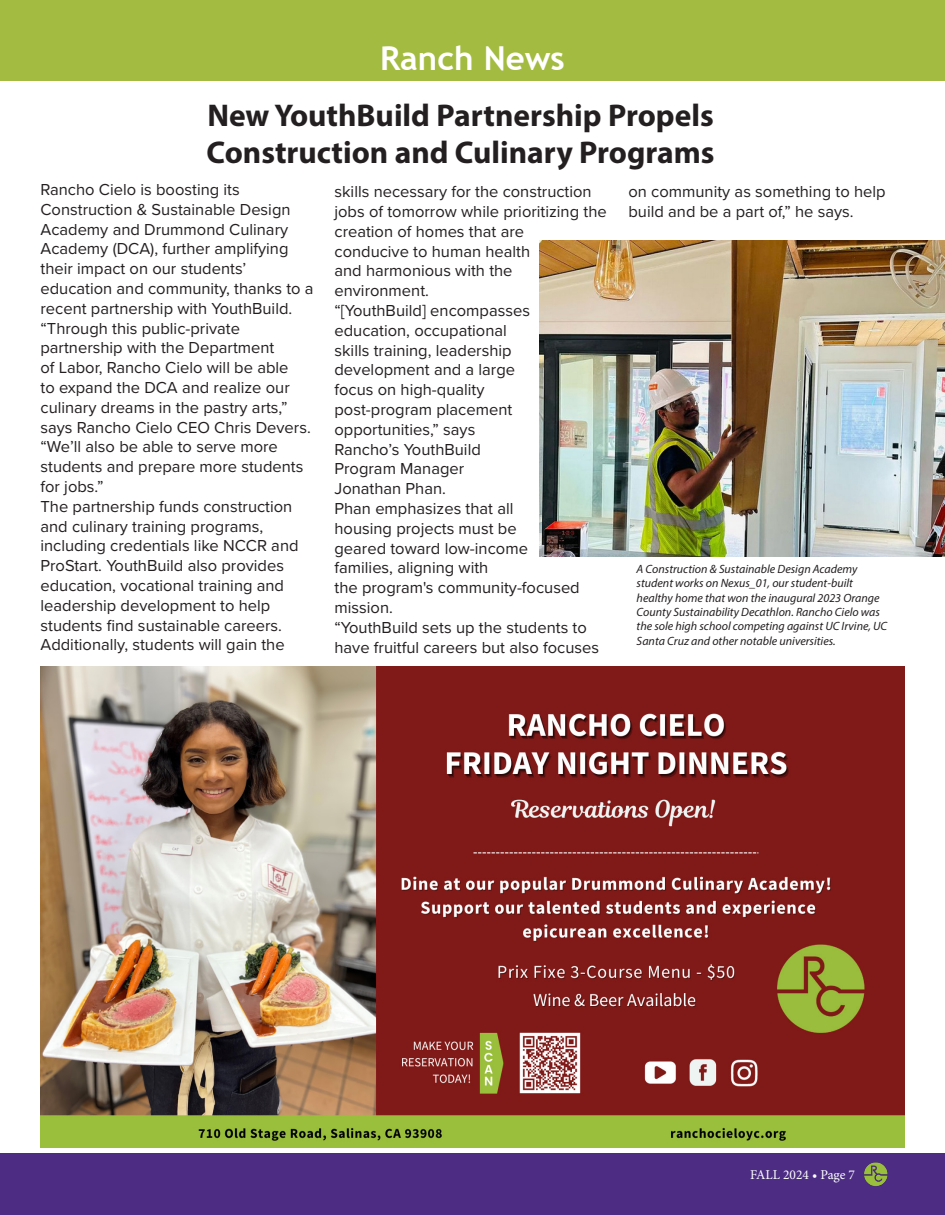
<style>
.page{position:relative;width:945px;height:1215px;background:#fff}
.page>*{position:absolute;margin:0;border:0;box-sizing:border-box;transform-origin:0 0}
.t1{font:700 33px "Trebuchet MS";color:#fff}
.t2{font:700 31.5px "Myriad Pro";color:#231f20}
.t3{font:16.5px/19.8px "Proxima Nova";color:#231f20}
.t4{font:13.5px "Minion Pro";color:#fff}
.t5{font:italic 12px/14.4px "Myriad Pro";color:#231f20}
</style>
<div class="page">
<div style="left:0;top:0;width:945px;height:81px;background:#a3bb40"></div>
<div style="left:0;top:1154px;width:945px;height:61px;background:#4d2d83"></div>
<img style="left:864px;top:1162px;width:24px;height:25px">
<img style="left:41px;top:667px;width:863px;height:481px">
<img style="left:539px;top:240px;width:406px;height:317px">
<p class="t1" style="left:380px;top:38px;width:186px">Ranch News</p>
<p class="t2" style="left:207px;top:95px;width:508px">New YouthBuild Partnership Propels</p>
<p class="t2" style="left:207px;top:132px;width:510px">Construction and Culinary Programs</p>
<p class="t3" style="left:40px;top:179px;width:275px">Rancho Cielo is boosting its Construction &amp; Sustainable Design Academy and Drummond Culinary Academy (DCA), further amplifying their impact on our students’ education and community, thanks to a recent partnership with YouthBuild.</p>
<p class="t3" style="left:40px;top:317px;width:272px">“Through this public-private partnership with the Department<br>of Labor, Rancho Cielo will be able<br>to expand the DCA and realize our culinary dreams in the pastry arts,” says Rancho Cielo CEO Chris Devers. “We’ll also be able to serve more students and prepare more students for jobs.”</p>
<p class="t3" style="left:40px;top:496px;width:260px">The partnership funds construction and culinary training programs, including credentials like NCCR and ProStart. YouthBuild also provides education, vocational training and leadership development to help students find sustainable careers.</p>
<p class="t3" style="left:40px;top:634px;width:246px">Additionally, students will gain the</p>
<p class="t3" style="left:334px;top:181px;width:274px">skills necessary for the construction jobs of tomorrow while prioritizing the creation of homes that are<br>conducive to human health<br>and harmonious with the environment.</p>
<p class="t3" style="left:334px;top:300px;width:197px">“[YouthBuild] encompasses education, occupational skills training, leadership development and a large focus on high-quality post-program placement opportunities,” says<br>Rancho’s YouthBuild<br>Program Manager<br>Jonathan Phan.</p>
<p class="t3" style="left:334px;top:498px;width:247px">Phan emphasizes that all<br>housing projects must be<br>geared toward low-income families, aligning with<br>the program's community-focused mission.</p>
<p class="t3" style="left:334px;top:617px;width:266px">“YouthBuild sets up the students to have fruitful careers but also focuses</p>
<p class="t3" style="left:628px;top:181px;width:259px">on community as something to help build and be a part of,” he says.</p>
<p class="t5" style="left:637px;top:561px;width:252px">A Construction &amp; Sustainable Design Academy student works on Nexus_01, our student-built healthy home that won the inaugural 2023 Orange County Sustainability Decathlon. Rancho Cielo was the sole high school competing against UC Irvine, UC Santa Cruz and other notable universities.</p>
<p class="t4" style="left:750px;top:1166px;width:106px">FALL 2024 • Page 7</p>
</div>
